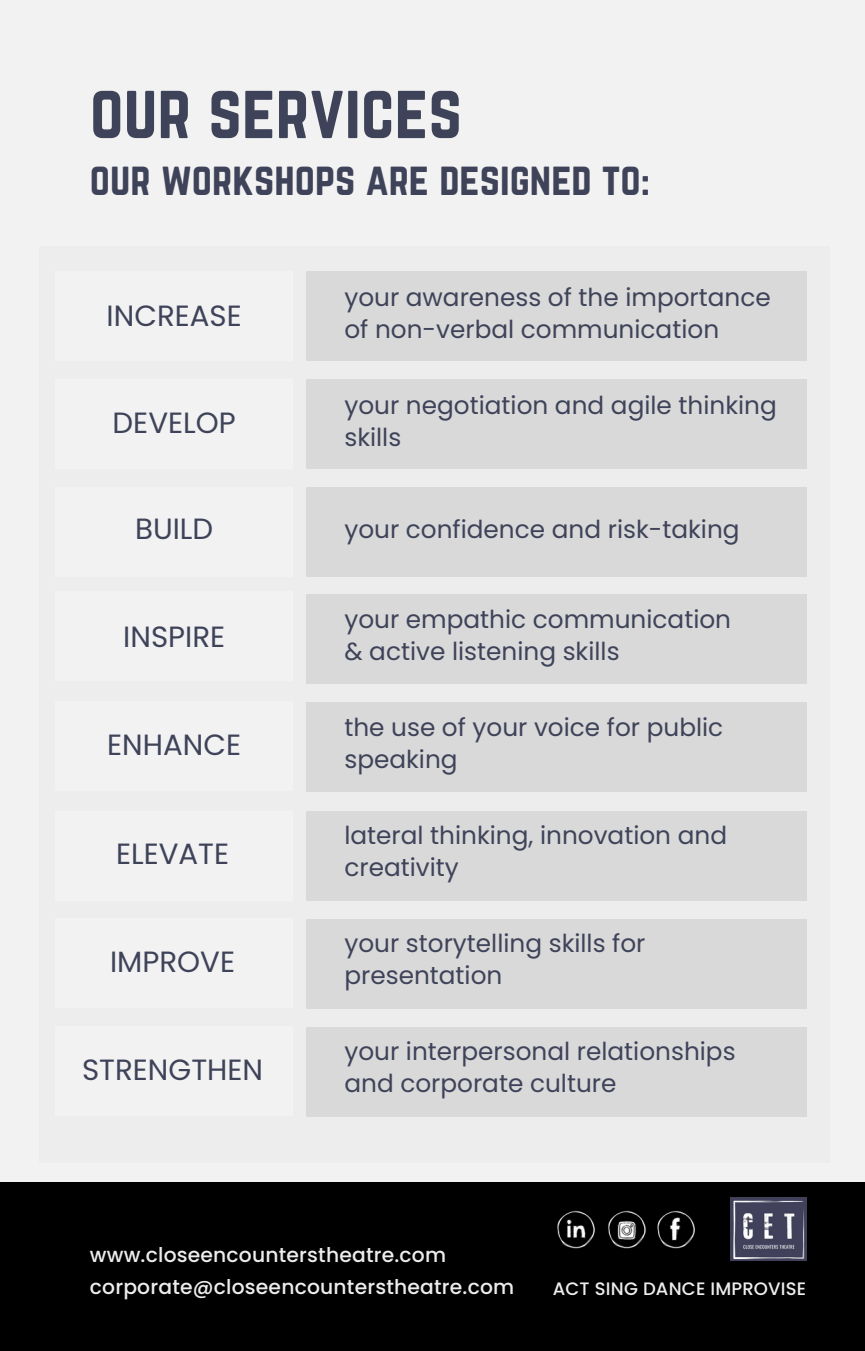
<style>
.page{position:relative;width:865px;height:1351px;background:#fff}
.page>*{position:absolute;margin:0;border:0;box-sizing:border-box;transform-origin:0 0}
.t1{font:67.5px "Norwester";color:#3f4359}
.t2{font:40.5px "Norwester";color:#3f4359}
.t3{font:29.25px "Poppins";color:#3f4359}
.t4{font:24.75px/31.9px "Poppins";color:#3f4359}
.t5{font:500 20.25px/31.9px "Poppins";letter-spacing:.01em;color:#ededed}
.t6{font:500 18px "Poppins";letter-spacing:.01em;color:#ededed}
</style>
<div class="page">
<div style="left:0;top:0;width:864px;height:1350px;background:#000"></div>
<div style="left:0;top:0;width:864px;height:1181px;background:#f2f2f2"></div>
<div style="left:39px;top:245px;width:790px;height:917px;background:#ededed"></div>
<div style="left:305px;top:271px;width:500px;height:89px;background:#d9d9d9"></div>
<div style="left:55px;top:271px;width:237px;height:89px;background:#f2f2f2"></div>
<div style="left:55px;top:487px;width:237px;height:89px;background:#f2f2f2"></div>
<div style="left:55px;top:590px;width:237px;height:90px;background:#f2f2f2"></div>
<div style="left:55px;top:701px;width:237px;height:89px;background:#f2f2f2"></div>
<div style="left:55px;top:811px;width:237px;height:89px;background:#f2f2f2"></div>
<div style="left:55px;top:917px;width:237px;height:90px;background:#f2f2f2"></div>
<div style="left:55px;top:1025px;width:237px;height:90px;background:#f2f2f2"></div>
<div style="left:55px;top:379px;width:237px;height:89px;background:#f2f2f2"></div>
<div style="left:305px;top:487px;width:500px;height:89px;background:#d9d9d9"></div>
<div style="left:305px;top:379px;width:500px;height:89px;background:#d9d9d9"></div>
<div style="left:305px;top:594px;width:500px;height:90px;background:#d9d9d9"></div>
<div style="left:305px;top:702px;width:500px;height:90px;background:#d9d9d9"></div>
<div style="left:305px;top:811px;width:500px;height:89px;background:#d9d9d9"></div>
<div style="left:305px;top:919px;width:500px;height:89px;background:#d9d9d9"></div>
<div style="left:305px;top:1027px;width:500px;height:89px;background:#d9d9d9"></div>
<img style="left:557px;top:1210px;width:138px;height:39px">
<img style="left:730px;top:1197px;width:75px;height:62px">
<p class="t1" style="left:90px;top:79px;width:373px">OUR SERVICES</p>
<p class="t2" style="left:90px;top:160px;width:561px">OUR WORKSHOPS ARE DESIGNED TO:</p>
<p class="t3" style="left:107px;top:298px;width:136px">INCREASE</p>
<p class="t3" style="left:112px;top:405px;width:125px">DEVELOP</p>
<p class="t3" style="left:135px;top:512px;width:80px">BUILD</p>
<p class="t3" style="left:123px;top:619px;width:103px">INSPIRE</p>
<p class="t3" style="left:107px;top:727px;width:135px">ENHANCE</p>
<p class="t3" style="left:116px;top:836px;width:114px">ELEVATE</p>
<p class="t3" style="left:110px;top:944px;width:126px">IMPROVE</p>
<p class="t3" style="left:82px;top:1052px;width:182px">STRENGTHEN</p>
<p class="t4" style="left:344px;top:282px;width:427px">your awareness of the importance of non-verbal communication</p>
<p class="t4" style="left:344px;top:389px;width:433px">your negotiation and agile thinking skills</p>
<p class="t4" style="left:344px;top:513px;width:396px">your confidence and risk-taking</p>
<p class="t4" style="left:344px;top:603px;width:388px">your empathic communication &amp; active listening skills</p>
<p class="t4" style="left:344px;top:711px;width:380px">the use of your voice for public speaking</p>
<p class="t4" style="left:344px;top:819px;width:384px">lateral thinking, innovation and creativity</p>
<p class="t4" style="left:344px;top:927px;width:302px">your storytelling skills for presentation</p>
<p class="t4" style="left:344px;top:1035px;width:392px">your interpersonal relationships and corporate culture</p>
<p class="t5" style="left:90px;top:1238px;width:425px">www.closeencounterstheatre.com corporate@closeencounterstheatre.com</p>
<p class="t6" style="left:552px;top:1277px;width:255px">ACT SING DANCE IMPROVISE</p>
</div>
